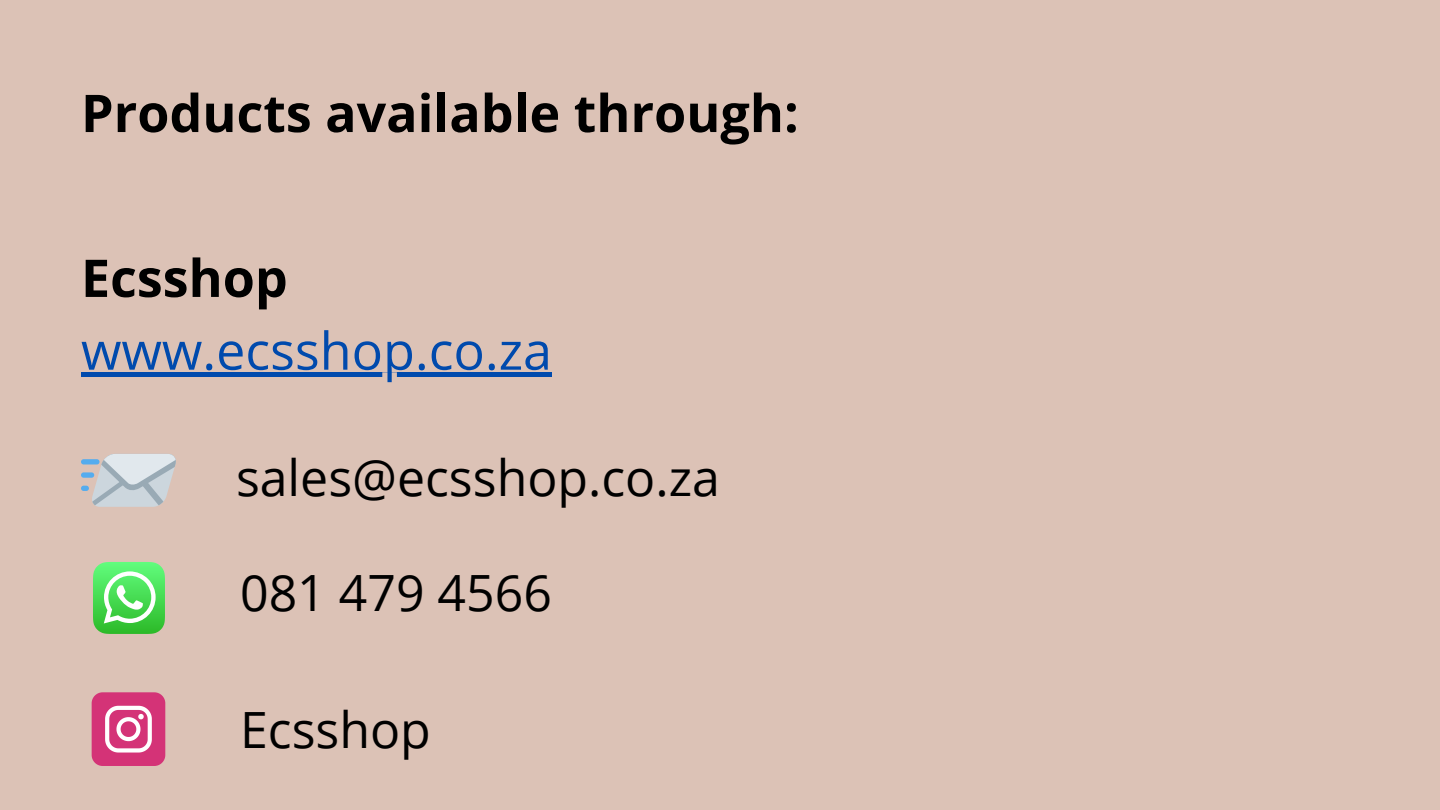
<style>
.page{position:relative;width:1440px;height:810px;background:#dcc2b6}
.page>*{position:absolute;margin:0;border:0;box-sizing:border-box;transform-origin:0 0}
.t1{font:700 52px "Open Sans";color:#000}
.t2{font:52px "Open Sans";color:#004aad}
.t3{font:50px "Open Sans";color:#000}
</style>
<div class="page">
<hr style="left:81px;top:373px;width:471px;height:4px;background:#004aad">
<svg style="left:81px;top:454px;width:95px;height:53px"></svg>
<svg style="left:93px;top:562px;width:72px;height:72px;background:#6ce074"></svg>
<svg style="left:92px;top:692px;width:73px;height:74px;background:#db588f"></svg>
<p class="t1" style="left:81px;top:77px;width:719px">Products available through:</p>
<p class="t1" style="left:81px;top:241px;width:208px">Ecsshop</p>
<p class="t2" style="left:81px;top:314px;width:472px">www.ecsshop.co.za</p>
<p class="t3" style="left:236px;top:443px;width:485px">sales@ecsshop.co.za</p>
<p class="t3" style="left:240px;top:558px;width:313px">081 479 4566</p>
<p class="t3" style="left:240px;top:695px;width:192px">Ecsshop</p>
</div>
